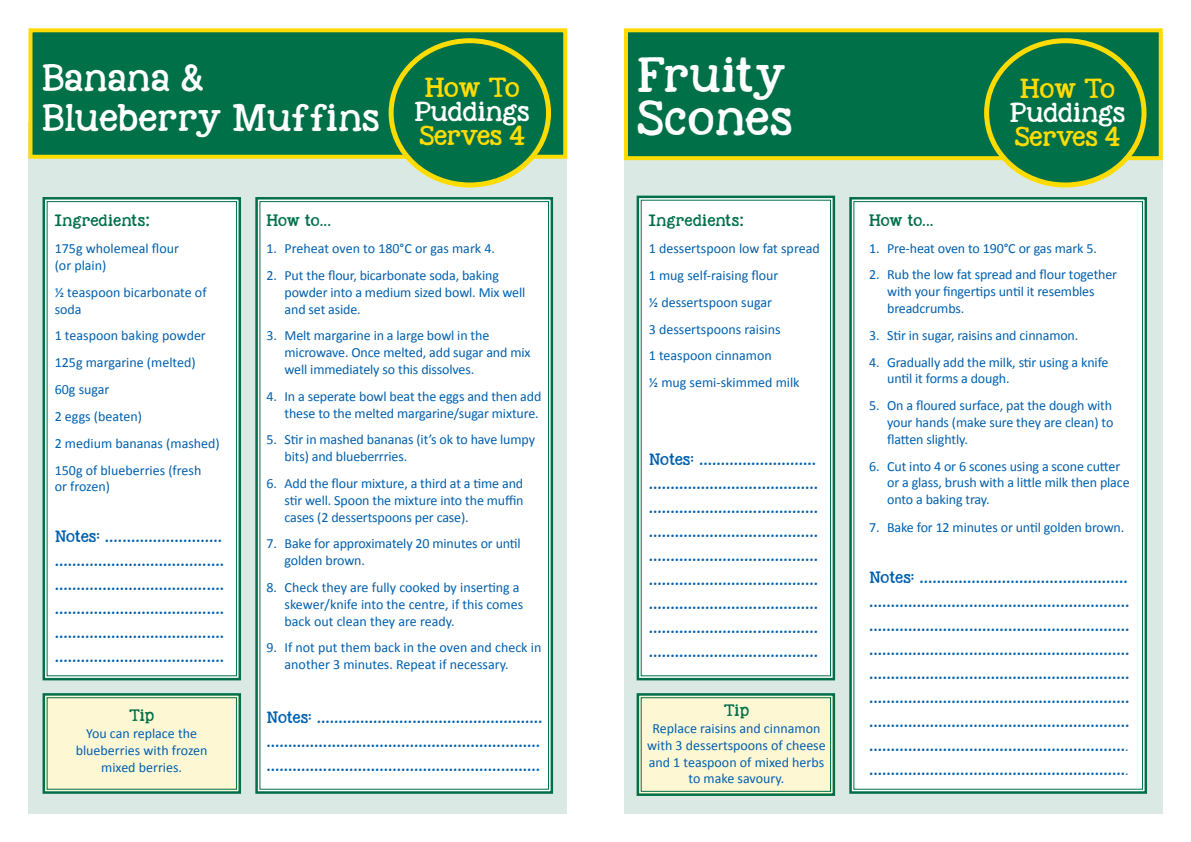
<style>
.page{position:relative;width:1191px;height:842px;background:#fff}
.page>*{position:absolute;margin:0;border:0;box-sizing:border-box;transform-origin:0 0}
.t1{font:36px "KG Nextto Me Solid";color:#fff}
.t2{font:28px "KG Nextto Me Solid";color:#fff}
.Main_Body_Text{font:20px "KG Nextto Me Solid";letter-spacing:-.03em;color:#ffdc01}
.Main_Body_Text-2{font:20px "KG Nextto Me Solid";letter-spacing:-.03em;color:#fff}
.Main_Body_Text-3{font:14px/16.8px "Calibri";letter-spacing:-.01em;color:#0160ae}
.list_of_ingredients{font:14px/24px "KG Nextto Me Solid";color:#0160ae}
.list_of_ingredients-2{font:14px "Calibri";color:#0160ae}
.Main_Body_Text-4{font:12px "KG Nextto Me Solid";color:#007049}
.s1{font-family:"DK Garden Bed";font-size:18px}
.s2{font-size:12px}
.s3{font-family:"Calibri"}
</style>
<div class="page">
<div style="left:624px;top:122px;width:538px;height:691px;background:#dae9e4"></div>
<div style="left:624px;top:28px;width:538px;height:132px;background:#007049;border:4px solid #ffdc01"></div>
<div style="left:28px;top:122px;width:539px;height:691px;background:#dae9e4"></div>
<div style="left:28px;top:28px;width:539px;height:131px;background:#007049;border:4px solid #ffdc01"></div>
<div style="left:42px;top:197px;width:199px;height:484px;background:#fff"></div>
<div style="left:47px;top:201px;width:190px;height:475px;border:1px solid #007049"></div>
<div style="left:255px;top:197px;width:299px;height:597px;background:#fff"></div>
<div style="left:259px;top:201px;width:290px;height:589px;border:1px solid #007049"></div>
<svg style="left:42px;top:693px;width:199px;height:101px;background:#e3e9c5"></svg>
<div style="left:636px;top:195px;width:200px;height:486px;background:#fff"></div>
<div style="left:641px;top:200px;width:190px;height:476px;border:1px solid #007049"></div>
<div style="left:849px;top:197px;width:299px;height:597px;background:#fff"></div>
<svg style="left:636px;top:693px;width:200px;height:103px;background:#eaecca"></svg>
<div style="left:641px;top:697px;width:190px;height:95px;border:1px solid #007049"></div>
<div style="left:391px;top:41px;width:157px;height:144px;background:#007049;border-radius:50%"></div>
<div style="left:388px;top:38px;width:163px;height:149px;border:5px solid #ffdc01;border-radius:50%"></div>
<div style="left:986px;top:41px;width:158px;height:144px;background:#007049;border-radius:50%"></div>
<div style="left:984px;top:38px;width:162px;height:149px;border:5px solid #ffdc01;border-radius:50%"></div>
<p class="t2" style="left:42px;top:57px;width:163px">Banana &amp;</p>
<p class="t2" style="left:42px;top:97px;width:339px">Blueberry Muffins</p>
<p class="Main_Body_Text" style="left:425px;top:73px;width:96px">How To</p>
<p class="Main_Body_Text-2" style="left:414px;top:97px;width:117px">Puddings</p>
<p class="Main_Body_Text" style="left:419px;top:121px;width:107px">Serves 4</p>
<p class="t1" style="left:637px;top:48px;width:150px">Fruity</p>
<p class="t1" style="left:637px;top:91px;width:157px">Scones</p>
<p class="Main_Body_Text" style="left:1020px;top:74px;width:96px">How To</p>
<p class="Main_Body_Text-2" style="left:1010px;top:98px;width:117px">Puddings</p>
<p class="Main_Body_Text" style="left:1015px;top:122px;width:107px">Serves 4</p>
<p class="Main_Body_Text-4" style="left:55px;top:212px;width:97px">Ingredients<span class="s1">:</span></p>
<p class="Main_Body_Text-3" style="left:55px;top:240px;width:126px">175g wholemeal flour (or plain)</p>
<p class="Main_Body_Text-3" style="left:55px;top:284px;width:153px">½ teaspoon bicarbonate of soda</p>
<p class="Main_Body_Text-3" style="left:55px;top:327px;width:153px">1 teaspoon baking powder</p>
<p class="Main_Body_Text-3" style="left:55px;top:354px;width:142px">125g margarine (melted)</p>
<p class="Main_Body_Text-3" style="left:55px;top:381px;width:56px">60g sugar</p>
<p class="Main_Body_Text-3" style="left:55px;top:408px;width:89px">2 eggs (beaten)</p>
<p class="Main_Body_Text-3" style="left:55px;top:435px;width:167px">2 medium bananas (mashed)</p>
<p class="Main_Body_Text-3" style="left:55px;top:461px;width:148px">150g of blueberries (fresh</p>
<p class="Main_Body_Text-3" style="left:55px;top:478px;width:57px">or frozen)</p>
<p class="list_of_ingredients" style="left:55px;top:523px;width:171px"><span class="s2">Notes:</span> ........................... .......................................</p>
<p class="list_of_ingredients" style="left:55px;top:571px;width:171px">....................................... .......................................</p>
<p class="list_of_ingredients" style="left:55px;top:619px;width:171px">.......................................</p>
<p class="list_of_ingredients" style="left:55px;top:643px;width:171px">.......................................</p>
<p class="Main_Body_Text-4" style="left:129px;top:707px;width:27px">Tip</p>
<p class="Main_Body_Text-3" style="left:86px;top:725px;width:112px">You can replace the</p>
<p class="Main_Body_Text-3" style="left:76px;top:742px;width:133px">blueberries with frozen</p>
<p class="Main_Body_Text-3" style="left:101px;top:758px;width:82px">mixed berries.</p>
<p class="Main_Body_Text-4" style="left:266px;top:212px;width:66px">How to...</p>
<p class="Main_Body_Text-3" style="left:266px;top:240px;width:230px">1. Preheat oven to 180°C or gas mark 4.</p>
<p class="Main_Body_Text-3" style="left:284px;top:267px;width:242px;text-indent:-18px">2. Put the flour, bicarbonate soda, baking powder into a medium sized bowl. Mix well and set aside.</p>
<p class="Main_Body_Text-3" style="left:284px;top:327px;width:247px;text-indent:-18px">3. Melt margarine in a large bowl in the microwave. Once melted, add sugar and mix well immediately so this dissolves.</p>
<p class="Main_Body_Text-3" style="left:266px;top:388px;width:276px;text-align:right">4. In a seperate bowl beat the eggs and then add these to the melted margarine/sugar mixture.</p>
<p class="Main_Body_Text-3" style="left:284px;top:431px;width:252px;text-indent:-18px">5. Stir in mashed bananas (it’s ok to have lumpy bits) and blueberrries.</p>
<p class="Main_Body_Text-3" style="left:284px;top:475px;width:241px;text-align:justify;text-indent:-18px">6. Add the flour mixture, a third at a time and stir well. Spoon the mixture into the muffin cases (2 dessertspoons per case).</p>
<p class="Main_Body_Text-3" style="left:284px;top:535px;width:238px;text-indent:-18px">7. Bake for approximately 20 minutes or until golden brown.</p>
<p class="Main_Body_Text-3" style="left:284px;top:579px;width:240px;text-indent:-18px">8. Check they are fully cooked by inserting a skewer/knife into the centre, if this comes back out clean they are ready.</p>
<p class="Main_Body_Text-3" style="left:284px;top:639px;width:258px;text-indent:-18px">9. If not put them back in the oven and check in another 3 minutes. Repeat if necessary.</p>
<p class="list_of_ingredients" style="left:266px;top:704px;width:278px"><span class="s2">Notes:</span> .................................................... ...............................................................</p>
<p class="list_of_ingredients" style="left:266px;top:752px;width:275px">...............................................................</p>
<p class="Main_Body_Text-4" style="left:649px;top:212px;width:97px">Ingredients<span class="s1">:</span></p>
<p class="list_of_ingredients-2" style="left:649px;top:240px;width:172px">1 dessertspoon low fat spread</p>
<p class="list_of_ingredients-2" style="left:649px;top:267px;width:131px">1 mug self-raising flour</p>
<p class="list_of_ingredients-2" style="left:649px;top:293px;width:125px">½ dessertspoon sugar</p>
<p class="list_of_ingredients-2" style="left:649px;top:320px;width:133px">3 dessertspoons raisins</p>
<p class="list_of_ingredients-2" style="left:649px;top:347px;width:125px">1 teaspoon cinnamon</p>
<p class="list_of_ingredients-2" style="left:649px;top:374px;width:152px">½ mug semi-skimmed milk</p>
<p class="list_of_ingredients" style="left:649px;top:446px;width:171px"><span class="s2">Notes:</span> ........................... .......................................</p>
<p class="list_of_ingredients" style="left:649px;top:494px;width:171px;text-align:justify">....................................... ....................................... .......................................</p>
<p class="list_of_ingredients" style="left:649px;top:566px;width:171px">....................................... .......................................</p>
<p class="list_of_ingredients" style="left:649px;top:614px;width:171px">.......................................</p>
<p class="list_of_ingredients" style="left:649px;top:638px;width:171px">.......................................</p>
<p class="Main_Body_Text-4" style="left:724px;top:702px;width:27px">Tip</p>
<p class="Main_Body_Text-3" style="left:647px;top:720px;width:180px;text-align:center">Replace raisins and cinnamon with 3 dessertspoons of cheese and 1 teaspoon of mixed herbs</p>
<p class="Main_Body_Text-3" style="left:688px;top:770px;width:97px">to make savoury.</p>
<p class="Main_Body_Text-4" style="left:869px;top:211px;width:66px">How to...</p>
<p class="Main_Body_Text-3" style="left:869px;top:239px;width:229px">1. Pre-heat oven to 190°C or gas mark 5.</p>
<p class="Main_Body_Text-3" style="left:887px;top:266px;width:231px;text-indent:-18px">2. Rub the low fat spread and flour together with your fingertips until it resembles breadcrumbs.</p>
<p class="Main_Body_Text-3" style="left:869px;top:327px;width:211px">3. Stir in sugar, raisins and cinnamon.</p>
<p class="Main_Body_Text-3" style="left:887px;top:353px;width:223px;text-indent:-18px">4. Gradually add the milk, stir using a knife until it forms a dough.</p>
<p class="Main_Body_Text-3" style="left:887px;top:397px;width:228px;text-align:justify;text-indent:-18px">5. On a floured surface, pat the dough with your hands (make sure they are clean) to flatten slightly.</p>
<p class="Main_Body_Text-3" style="left:887px;top:457px;width:244px;text-indent:-18px">6. Cut into 4 or 6 scones using a scone cutter or a glass, brush with a little milk then place onto a baking tray.</p>
<p class="Main_Body_Text-3" style="left:869px;top:519px;width:257px">7. Bake for 12 minutes or until golden brown.</p>
<p class="list_of_ingredients" style="left:869px;top:564px;width:262px"><span class="s2">Notes:</span> ................................................ ............................................................ ............................................................ ............................................................ ............................................................ ............................................................ ............................................................</p>
<p class="list_of_ingredients" style="left:869px;top:732px;width:261px">...........................................................<span class="s3">.</span></p>
<p class="list_of_ingredients" style="left:869px;top:756px;width:261px">...........................................................<span class="s3">.</span></p>
</div>
